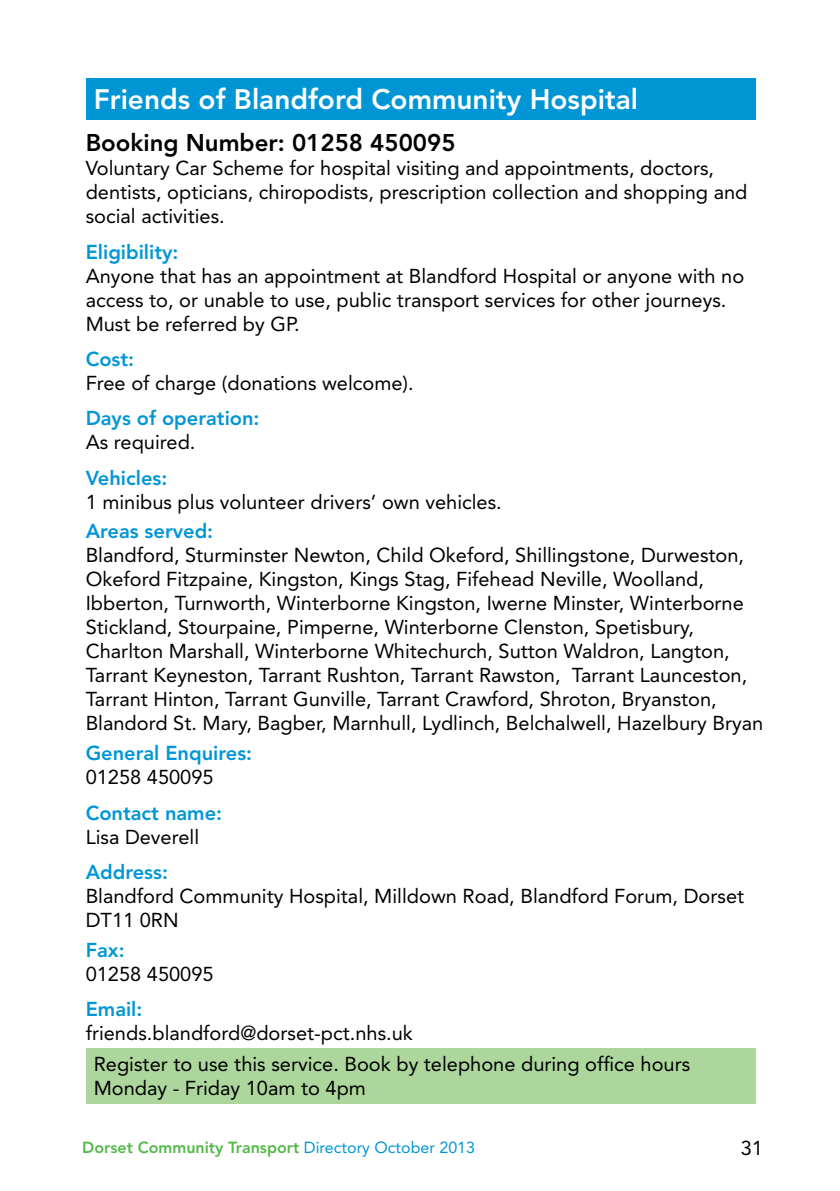
<style>
.page{position:relative;width:840px;height:1191px;background:#fff}
.page>*{position:absolute;margin:0;border:0;box-sizing:border-box;transform-origin:0 0}
.t1{font:800 28px "Avenir";color:#fff}
.t2{font:800 24px "Avenir";color:#000}
.t3{font:20px/24px "Avenir";color:#000}
.t4{font:800 20px "Avenir";color:#0096d6}
.t5{font:800 16px "Avenir";color:#54b948}
.s1{font-weight:400;color:#0096d6}
</style>
<div class="page">
<div style="left:86px;top:78px;width:669px;height:41px;background:#0096d6"></div>
<div style="left:86px;top:1048px;width:669px;height:55px;background:#acd69c"></div>
<h1 class="t1" style="left:94px;top:83px;width:545px">Friends of Blandford Community Hospital</h1>
<p class="t2" style="left:86px;top:129px;width:371px">Booking Number: 01258 450095</p>
<p class="t3" style="left:86px;top:156px;width:663px">Voluntary Car Scheme for hospital visiting and appointments, doctors, dentists, opticians, chiropodists, prescription collection and shopping and social activities.</p>
<p class="t4" style="left:86px;top:240px;width:94px">Eligibility:</p>
<p class="t3" style="left:86px;top:264px;width:659px">Anyone that has an appointment at Blandford Hospital or anyone with no access to, or unable to use, public transport services for other journeys.<br>Must be referred by GP.</p>
<p class="t4" style="left:86px;top:347px;width:50px">Cost:</p>
<p class="t3" style="left:86px;top:371px;width:329px">Free of charge (donations welcome).</p>
<p class="t4" style="left:86px;top:406px;width:175px">Days of operation:</p>
<p class="t3" style="left:86px;top:430px;width:111px">As required.</p>
<p class="t4" style="left:86px;top:466px;width:83px">Vehicles:</p>
<p class="t3" style="left:86px;top:490px;width:417px">1 minibus plus volunteer drivers’ own vehicles.</p>
<p class="t4" style="left:86px;top:519px;width:129px">Areas served:</p>
<p class="t3" style="left:86px;top:543px;width:678px">Blandford, Sturminster Newton, Child Okeford, Shillingstone, Durweston, Okeford Fitzpaine, Kingston, Kings Stag, Fifehead Neville, Woolland, Ibberton, Turnworth, Winterborne Kingston, Iwerne Minster, Winterborne Stickland, Stourpaine, Pimperne, Winterborne Clenston, Spetisbury, Charlton Marshall, Winterborne Whitechurch, Sutton Waldron, Langton, Tarrant Keyneston, Tarrant Rushton, Tarrant Rawston, Tarrant Launceston, Tarrant Hinton, Tarrant Gunville, Tarrant Crawford, Shroton, Bryanston, Blandord St. Mary, Bagber, Marnhull, Lydlinch, Belchalwell, Hazelbury Bryan</p>
<p class="t4" style="left:86px;top:741px;width:168px">General Enquires:</p>
<p class="t3" style="left:86px;top:765px;width:129px">01258 450095</p>
<p class="t4" style="left:86px;top:800px;width:138px">Contact name:</p>
<p class="t3" style="left:86px;top:824px;width:115px">Lisa Deverell</p>
<p class="t4" style="left:86px;top:860px;width:84px">Address:</p>
<p class="t3" style="left:86px;top:884px;width:659px">Blandford Community Hospital, Milldown Road, Blandford Forum, Dorset<br>DT11 0RN</p>
<p class="t4" style="left:86px;top:937px;width:40px">Fax:</p>
<p class="t3" style="left:86px;top:961px;width:129px">01258 450095</p>
<p class="t4" style="left:86px;top:997px;width:58px">Email:</p>
<p class="t3" style="left:94px;top:1017px;width:597px;line-height:31.2px;text-indent:-8px">friends.blandford@dorset-pct.nhs.uk<br>Register to use this service. Book by telephone during office hours</p>
<p class="t3" style="left:94px;top:1076px;width:274px">Monday - Friday 10am to 4pm</p>
<p class="t5" style="left:82px;top:1138px;width:394px">Dorset Community Transport <span class="s1">Directory October 2013</span></p>
<p class="t3" style="left:740px;top:1136px;width:24px">31</p>
</div>
